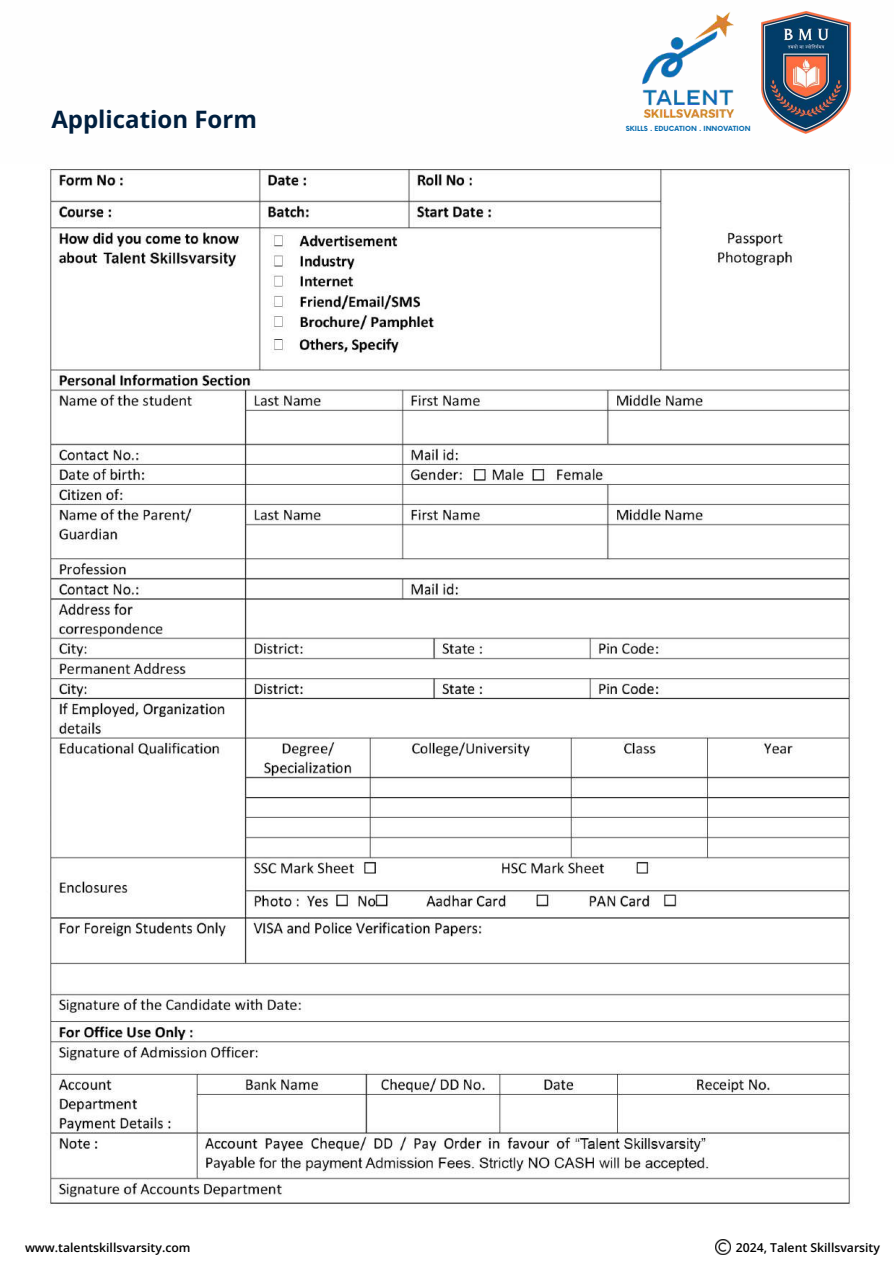
<style>
.page{position:relative;width:894px;height:1264px;background:#fff}
.page>*{position:absolute;margin:0;border:0;box-sizing:border-box;transform-origin:0 0}
.t1{font:700 24px "Open Sans";color:#001f3f}
.t2{font:600 12.3px "Open Sans";color:#000}
.t3{font:700 6.9px "Now";color:#0c6fb0}
</style>
<div class="page">
<img style="left:49px;top:167px;width:805px;height:1088px">
<img style="left:715px;top:1239px;width:15px;height:15px">
<img style="left:642px;top:12px;width:92px;height:106px">
<img style="left:761px;top:12px;width:91px;height:121px">
<h1 class="t1" style="left:51px;top:102px;width:207px">Application Form</h1>
<p class="t3" style="left:625px;top:125px;width:126px">SKILLS . EDUCATION . INNOVATION</p>
<p class="t2" style="left:25px;top:1238px;width:167px">www.talentskillsvarsity.com</p>
<p class="t2" style="left:735px;top:1238px;width:146px">2024, Talent Skillsvarsity</p>
</div>
